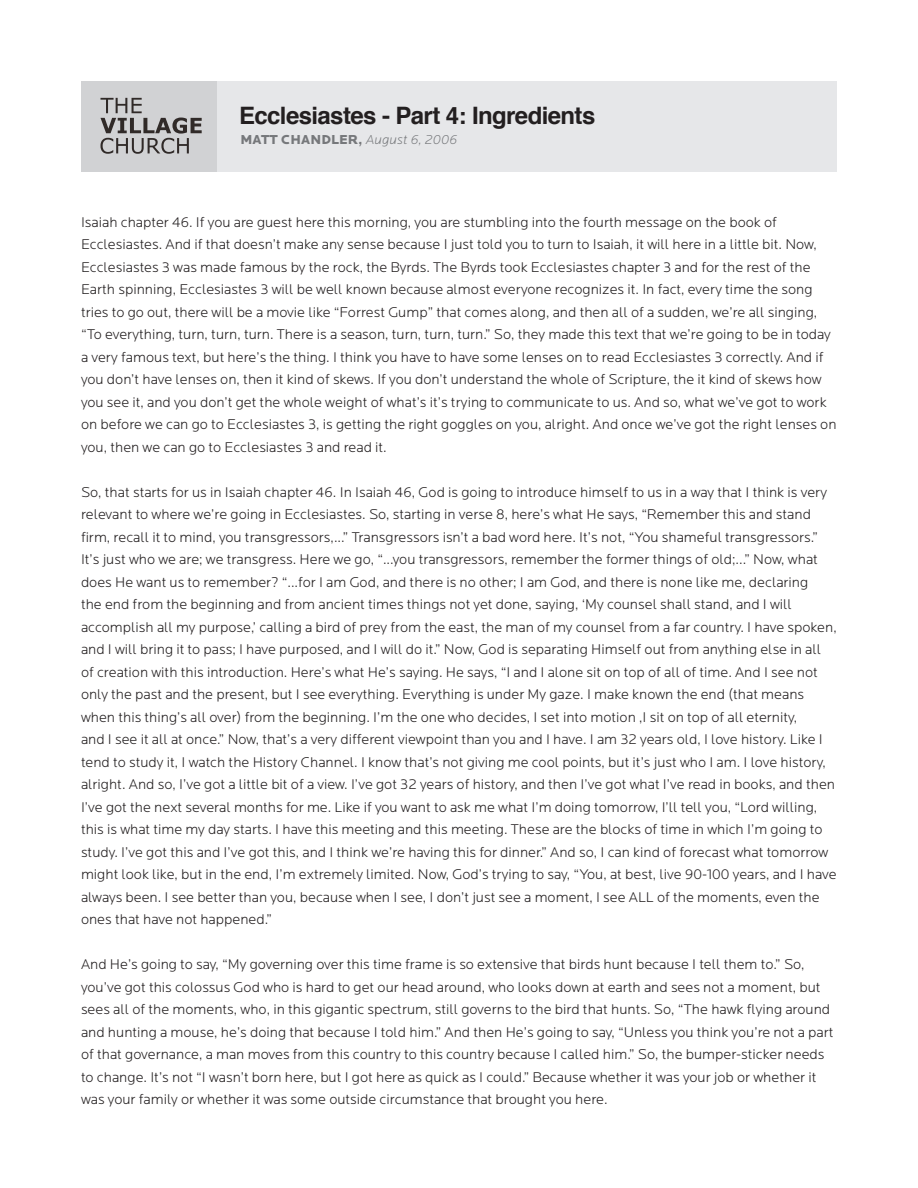
<style>
.page{position:relative;width:918px;height:1188px;background:#fff}
.page>*{position:absolute;margin:0;border:0;box-sizing:border-box;transform-origin:0 0}
.t1{font:700 24px "Helvetica";letter-spacing:-.025em;color:#231f20}
.t2{font:300 14.7px/22.5px "Locator";color:#231f20}
.t3{font:900 13.5px "Locator";letter-spacing:.01em;color:#76787b}
.s1{font-weight:700}
.s2{font-weight:300;font-style:italic}
</style>
<div class="page">
<div style="left:81px;top:81px;width:756px;height:90px;background:#e6e7e9"></div>
<div style="left:81px;top:81px;width:135px;height:90px;background:#d1d2d4"></div>
<svg style="left:100px;top:98px;width:102px;height:56px"></svg>
<p class="t1" style="left:239px;top:96px;width:358px">Ecclesiastes - Part 4: Ingredients</p>
<p class="t3" style="left:240px;top:131px;width:218px">MATT CHANDLER<span class="s1">,</span> <span class="s2">August 6, 2006</span></p>
<p class="t2" style="left:81px;top:211px;width:757px">Isaiah chapter 46. If you are guest here this morning, you are stumbling into the fourth message on the book of Ecclesiastes. And if that doesn’t make any sense because I just told you to turn to Isaiah, it will here in a little bit. Now, Ecclesiastes 3 was made famous by the rock, the Byrds. The Byrds took Ecclesiastes chapter 3 and for the rest of the Earth spinning, Ecclesiastes 3 will be well known because almost everyone recognizes it. In fact, every time the song tries to go out, there will be a movie like “Forrest Gump” that comes along, and then all of a sudden, we’re all singing, “To everything, turn, turn, turn. There is a season, turn, turn, turn.” So, they made this text that we’re going to be in today a very famous text, but here’s the thing. I think you have to have some lenses on to read Ecclesiastes 3 correctly. And if you don’t have lenses on, then it kind of skews. If you don’t understand the whole of Scripture, the it kind of skews how you see it, and you don’t get the whole weight of what’s it’s trying to communicate to us. And so, what we’ve got to work on before we can go to Ecclesiastes 3, is getting the right goggles on you, alright. And once we’ve got the right lenses on you, then we can go to Ecclesiastes 3 and read it.</p>
<p class="t2" style="left:81px;top:481px;width:757px">So, that starts for us in Isaiah chapter 46. In Isaiah 46, God is going to introduce himself to us in a way that I think is very relevant to where we’re going in Ecclesiastes. So, starting in verse 8, here’s what He says, “Remember this and stand firm, recall it to mind, you transgressors,...” Transgressors isn’t a bad word here. It’s not, “You shameful transgressors.” It’s just who we are; we transgress. Here we go, “...you transgressors, remember the former things of old;...” Now, what does He want us to remember? “...for I am God, and there is no other; I am God, and there is none like me, declaring<br>the end from the beginning and from ancient times things not yet done, saying, ‘My counsel shall stand, and I will accomplish all my purpose,’ calling a bird of prey from the east, the man of my counsel from a far country. I have spoken, and I will bring it to pass; I have purposed, and I will do it.” Now, God is separating Himself out from anything else in all of creation with this introduction. Here’s what He’s saying. He says, “I and I alone sit on top of all of time. And I see not only the past and the present, but I see everything. Everything is under My gaze. I make known the end (that means when this thing’s all over) from the beginning. I’m the one who decides, I set into motion ,I sit on top of all eternity,<br>and I see it all at once.” Now, that’s a very different viewpoint than you and I have. I am 32 years old, I love history. Like I tend to study it, I watch the History Channel. I know that’s not giving me cool points, but it’s just who I am. I love history, alright. And so, I’ve got a little bit of a view. I’ve got 32 years of history, and then I’ve got what I’ve read in books, and then I’ve got the next several months for me. Like if you want to ask me what I’m doing tomorrow, I’ll tell you, “Lord willing, this is what time my day starts. I have this meeting and this meeting. These are the blocks of time in which I’m going to study. I’ve got this and I’ve got this, and I think we’re having this for dinner.” And so, I can kind of forecast what tomorrow might look like, but in the end, I’m extremely limited. Now, God’s trying to say, “You, at best, live 90-100 years, and I have always been. I see better than you, because when I see, I don’t just see a moment, I see ALL of the moments, even the ones that have not happened.”</p>
<p class="t2" style="left:81px;top:954px;width:754px">And He’s going to say, “My governing over this time frame is so extensive that birds hunt because I tell them to.” So, you’ve got this colossus God who is hard to get our head around, who looks down at earth and sees not a moment, but sees all of the moments, who, in this gigantic spectrum, still governs to the bird that hunts. So, “The hawk flying around and hunting a mouse, he’s doing that because I told him.” And then He’s going to say, “Unless you think you’re not a part of that governance, a man moves from this country to this country because I called him.” So, the bumper-sticker needs to change. It’s not “I wasn’t born here, but I got here as quick as I could.” Because whether it was your job or whether it was your family or whether it was some outside circumstance that brought you here.</p>
</div>
